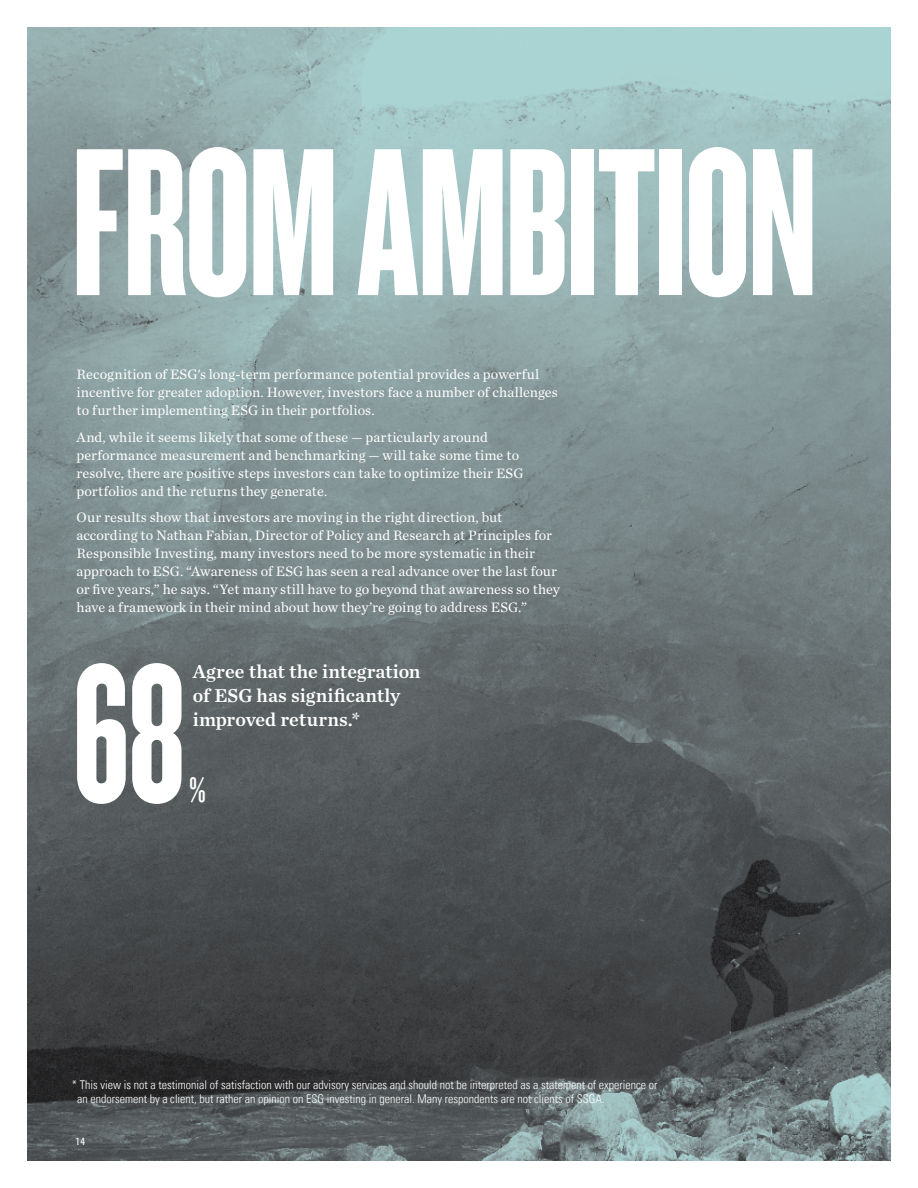
<style>
.page{position:relative;width:918px;height:1188px;background:#fff}
.page>*{position:absolute;margin:0;border:0;box-sizing:border-box;transform-origin:0 0}
.t1{font:219px "Knockout 67 Full Bantamwt";letter-spacing:-.015em;color:#fff}
.t2{font:205.35px "Knockout 67 Full Bantamwt";color:#fff}
.t3{font:36.9px "Knockout 67 Full Bantamwt";color:#fff}
.t4{font:19.5px/24px "Chronicle Text G1 Semi";color:#fff}
.t5{font:14.25px/18px "Chronicle Text G1";letter-spacing:.005em;color:#fff}
.t6{font:12px/13.5px "Univers Com 47 Light Cond";color:#fff}
.t7{font:condensed 10.5px "Univers Com 57";color:#fff}
</style>
<div class="page">
<img style="left:27px;top:27px;width:864px;height:1134px">
<h1 class="t1" style="left:71px;top:94px;width:748px">FROM AMBITION</h1>
<p class="t5" style="left:77px;top:365px;width:483px">Recognition of ESG's long-term performance potential provides a powerful incentive for greater adoption. However, investors face a number of challenges to further implementing ESG in their portfolios.</p>
<p class="t5" style="left:77px;top:427px;width:448px">And, while it seems likely that some of these — particularly around performance measurement and benchmarking — will take some time to resolve, there are positive steps investors can take to optimize their ESG portfolios and the returns they generate.</p>
<p class="t5" style="left:77px;top:508px;width:485px">Our results show that investors are moving in the right direction, but according to Nathan Fabian, Director of Policy and Research at Principles for Responsible Investing, many investors need to be more systematic in their approach to ESG. “Awareness of ESG has seen a real advance over the last four or five years,” he says. “Yet many still have to go beyond that awareness so they have a framework in their mind about how they’re going to address ESG.”</p>
<h2 class="t2" style="left:72px;top:613px;width:117px">68</h2>
<h3 class="t4" style="left:193px;top:658px;width:229px">Agree that the integration of ESG has significantly improved returns.*</h3>
<h3 class="t3" style="left:189px;top:768px;width:18px">%</h3>
<p class="t6" style="left:77px;top:1078px;width:582px;text-indent:-5px">* This view is not a testimonial of satisfaction with our advisory services and should not be interpreted as a statement of experience or an endorsement by a client, but rather an opinion on ESG investing in general. Many respondents are not clients of SSGA.</p>
<p class="t7" style="left:76px;top:1134px;width:11px">14</p>
</div>
